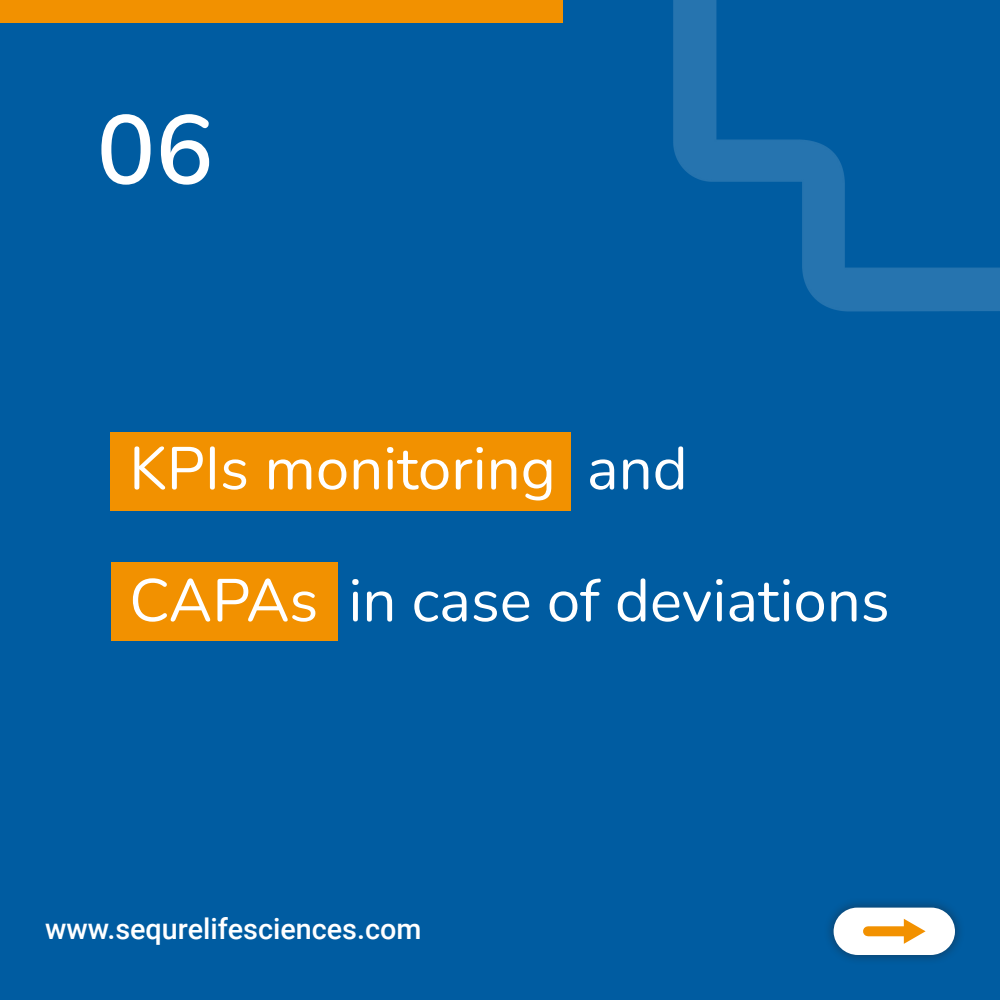
<style>
.page{position:relative;width:1000px;height:1000px;background:#005ca1}
.page>*{position:absolute;margin:0;border:0;box-sizing:border-box;transform-origin:0 0}
.t1{font:600 97.5px "Nunito";color:#fff}
.t2{font:60px "Nunito";color:#fff}
.t3{font:500 28.75px "Roboto";color:#fff}
</style>
<div class="page">
<div style="left:823px;top:897px;width:142px;height:69px;background:#231f20;opacity:.39"></div>
<svg style="left:833px;top:908px;width:122px;height:47px;background:#e7e2d7"></svg>
<div style="left:112px;top:562px;width:226px;height:80px;background:#f29100"></div>
<div style="left:0;top:0;width:562px;height:22px;background:#f29100"></div>
<div style="left:110px;top:432px;width:461px;height:79px;background:#f29100"></div>
<img style="left:673px;top:0;width:327px;height:312px">
<p class="t1" style="left:97px;top:81px;width:119px">06</p>
<p class="t2" style="left:129px;top:426px;width:560px">KPIs monitoring and</p>
<p class="t2" style="left:129px;top:558px;width:762px">CAPAs in case of deviations</p>
<p class="t3" style="left:45px;top:909px;width:378px">www.sequrelifesciences.com</p>
</div>
